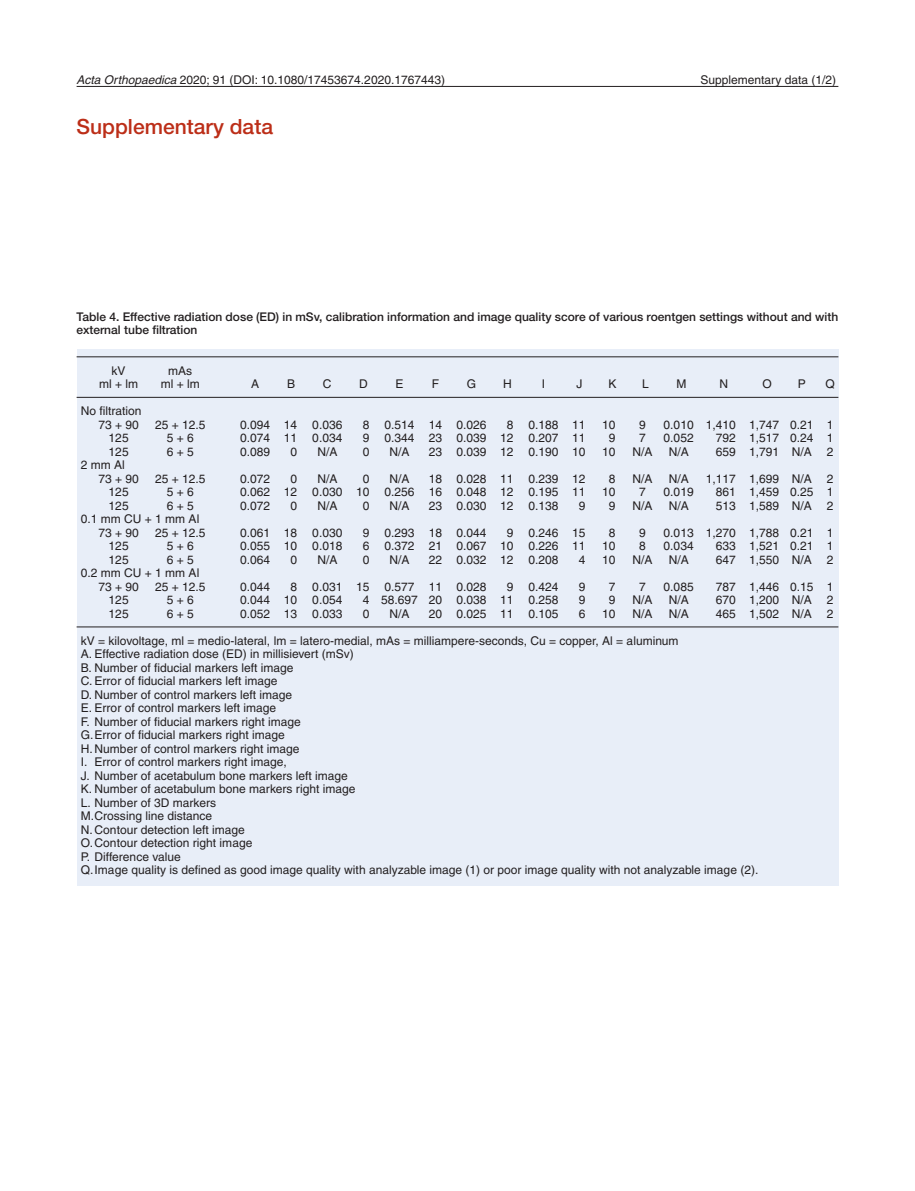
<style>
.page{position:relative;width:915px;height:1191px;background:#fff}
.page>*{position:absolute;margin:0;border:0;box-sizing:border-box;transform-origin:0 0}
.t1{font:500 21px "Helvetica Neue LTW1 G";color:#bc2e18}
.t2{font:12px/13.5px "Helvetica";color:#231f20}
.t3{font:500 12px/13.5px "Helvetica Neue LTW1 G";color:#231f20}
.s1{font-style:italic}
</style>
<div class="page">
<hr style="left:77px;top:86px;width:761px;height:1px;background:#231f20">
<div style="left:77px;top:349px;width:761px;height:536px;background:#e8eef8"></div>
<hr style="left:77px;top:356px;width:761px;height:1px;background:#231f20">
<hr style="left:77px;top:397px;width:761px;height:1px;background:#231f20">
<hr style="left:77px;top:626px;width:761px;height:1px;background:#231f20">
<p class="t2" style="left:77px;top:73px;width:370px"><span class="s1">Acta Orthopaedica</span> 2020; 91 (DOI: 10.1080/17453674.2020.1767443)</p>
<p class="t2" style="left:700px;top:73px;width:137px">Supplementary data (1/2)</p>
<h1 class="t1" style="left:77px;top:114px;width:198px">Supplementary data</h1>
<p class="t3" style="left:77px;top:310px;width:763px">Table 4. Effective radiation dose (ED) in mSv, calibration information and image quality score of various roentgen settings without and with external tube filtration</p>
<p class="t2" style="left:112px;top:364px;width:16px">kV</p>
<p class="t2" style="left:168px;top:364px;width:25px">mAs</p>
<p class="t2" style="left:99px;top:377px;width:40px">ml + lm</p>
<p class="t2" style="left:161px;top:377px;width:40px">ml + lm</p>
<p class="t2" style="left:251px;top:377px;width:10px">A</p>
<p class="t2" style="left:287px;top:377px;width:10px">B</p>
<p class="t2" style="left:323px;top:377px;width:10px">C</p>
<p class="t2" style="left:359px;top:377px;width:10px">D</p>
<p class="t2" style="left:395px;top:377px;width:10px">E</p>
<p class="t2" style="left:431px;top:377px;width:9px">F</p>
<p class="t2" style="left:466px;top:377px;width:11px">G</p>
<p class="t2" style="left:503px;top:377px;width:10px">H</p>
<p class="t2" style="left:541px;top:377px;width:5px">I</p>
<p class="t2" style="left:576px;top:377px;width:7px">J</p>
<p class="t2" style="left:608px;top:377px;width:10px">K</p>
<p class="t2" style="left:642px;top:377px;width:8px">L</p>
<p class="t2" style="left:676px;top:377px;width:11px">M</p>
<p class="t2" style="left:719px;top:377px;width:10px">N</p>
<p class="t2" style="left:762px;top:377px;width:11px">O</p>
<p class="t2" style="left:797px;top:377px;width:10px">P</p>
<p class="t2" style="left:825px;top:377px;width:11px">Q</p>
<p class="t2" style="left:81px;top:404px;width:62px;text-align:right">No filtration<br>73 + 90</p>
<p class="t2" style="left:155px;top:418px;width:52px">25 + 12.5</p>
<p class="t2" style="left:240px;top:418px;width:104px">0.094 14 0.036</p>
<p class="t2" style="left:362px;top:418px;width:125px">8 0.514 14 0.026</p>
<p class="t2" style="left:506px;top:418px;width:80px">8 0.188 11</p>
<p class="t2" style="left:602px;top:418px;width:15px">10</p>
<p class="t2" style="left:639px;top:418px;width:8px">9</p>
<p class="t2" style="left:663px;top:418px;width:171px">0.010 1,410 1,747 0.21 1</p>
<p class="t2" style="left:109px;top:431px;width:22px">125</p>
<p class="t2" style="left:167px;top:431px;width:29px">5 + 6</p>
<p class="t2" style="left:240px;top:431px;width:104px">0.074 11 0.034</p>
<p class="t2" style="left:362px;top:431px;width:224px">9 0.344 23 0.039 12 0.207 11</p>
<p class="t2" style="left:608px;top:431px;width:8px">9</p>
<p class="t2" style="left:639px;top:431px;width:8px">7</p>
<p class="t2" style="left:663px;top:431px;width:32px">0.052</p>
<p class="t2" style="left:715px;top:431px;width:119px">792 1,517 0.24 1</p>
<p class="t2" style="left:109px;top:445px;width:22px">125</p>
<p class="t2" style="left:167px;top:445px;width:29px">6 + 5</p>
<p class="t2" style="left:240px;top:445px;width:32px">0.089</p>
<p class="t2" style="left:290px;top:445px;width:8px">0</p>
<p class="t2" style="left:317px;top:445px;width:22px">N/A</p>
<p class="t2" style="left:362px;top:445px;width:8px">0</p>
<p class="t2" style="left:389px;top:445px;width:22px">N/A</p>
<p class="t2" style="left:428px;top:445px;width:158px">23 0.039 12 0.190 10</p>
<p class="t2" style="left:602px;top:445px;width:15px">10</p>
<p class="t2" style="left:632px;top:445px;width:22px">N/A</p>
<p class="t2" style="left:668px;top:445px;width:22px">N/A</p>
<p class="t2" style="left:715px;top:445px;width:98px">659 1,791 N/A</p>
<p class="t2" style="left:826px;top:445px;width:8px">2</p>
<p class="t2" style="left:98px;top:458px;width:42px;text-indent:-18px">2 mm Al<br>73 + 90</p>
<p class="t2" style="left:155px;top:472px;width:52px">25 + 12.5</p>
<p class="t2" style="left:240px;top:472px;width:32px">0.072</p>
<p class="t2" style="left:290px;top:472px;width:8px">0</p>
<p class="t2" style="left:317px;top:472px;width:22px">N/A</p>
<p class="t2" style="left:362px;top:472px;width:8px">0</p>
<p class="t2" style="left:389px;top:472px;width:22px">N/A</p>
<p class="t2" style="left:428px;top:472px;width:158px">18 0.028 11 0.239 12</p>
<p class="t2" style="left:608px;top:472px;width:8px">8</p>
<p class="t2" style="left:632px;top:472px;width:22px">N/A</p>
<p class="t2" style="left:668px;top:472px;width:22px">N/A</p>
<p class="t2" style="left:705px;top:472px;width:108px">1,117 1,699 N/A</p>
<p class="t2" style="left:826px;top:472px;width:8px">2</p>
<p class="t2" style="left:109px;top:485px;width:22px">125</p>
<p class="t2" style="left:167px;top:485px;width:29px">5 + 6</p>
<p class="t2" style="left:240px;top:485px;width:347px">0.062 12 0.030 10 0.256 16 0.048 12 0.195 11</p>
<p class="t2" style="left:602px;top:485px;width:15px">10</p>
<p class="t2" style="left:639px;top:485px;width:8px">7</p>
<p class="t2" style="left:663px;top:485px;width:32px">0.019</p>
<p class="t2" style="left:715px;top:485px;width:119px">861 1,459 0.25 1</p>
<p class="t2" style="left:109px;top:499px;width:22px">125</p>
<p class="t2" style="left:167px;top:499px;width:29px">6 + 5</p>
<p class="t2" style="left:240px;top:499px;width:32px">0.072</p>
<p class="t2" style="left:290px;top:499px;width:8px">0</p>
<p class="t2" style="left:317px;top:499px;width:22px">N/A</p>
<p class="t2" style="left:362px;top:499px;width:8px">0</p>
<p class="t2" style="left:389px;top:499px;width:22px">N/A</p>
<p class="t2" style="left:428px;top:499px;width:131px">23 0.030 12 0.138</p>
<p class="t2" style="left:578px;top:499px;width:8px">9</p>
<p class="t2" style="left:608px;top:499px;width:8px">9</p>
<p class="t2" style="left:632px;top:499px;width:22px">N/A</p>
<p class="t2" style="left:668px;top:499px;width:22px">N/A</p>
<p class="t2" style="left:715px;top:499px;width:98px">513 1,589 N/A</p>
<p class="t2" style="left:826px;top:499px;width:8px">2</p>
<p class="t2" style="left:98px;top:512px;width:102px;text-indent:-18px">0.1 mm CU + 1 mm Al<br>73 + 90</p>
<p class="t2" style="left:155px;top:526px;width:52px">25 + 12.5</p>
<p class="t2" style="left:240px;top:526px;width:104px">0.061 18 0.030</p>
<p class="t2" style="left:362px;top:526px;width:125px">9 0.293 18 0.044</p>
<p class="t2" style="left:506px;top:526px;width:80px">9 0.246 15</p>
<p class="t2" style="left:608px;top:526px;width:8px">8</p>
<p class="t2" style="left:639px;top:526px;width:8px">9</p>
<p class="t2" style="left:663px;top:526px;width:171px">0.013 1,270 1,788 0.21 1</p>
<p class="t2" style="left:109px;top:539px;width:22px">125</p>
<p class="t2" style="left:167px;top:539px;width:29px">5 + 6</p>
<p class="t2" style="left:240px;top:539px;width:104px">0.055 10 0.018</p>
<p class="t2" style="left:362px;top:539px;width:224px">6 0.372 21 0.067 10 0.226 11</p>
<p class="t2" style="left:602px;top:539px;width:15px">10</p>
<p class="t2" style="left:639px;top:539px;width:8px">8</p>
<p class="t2" style="left:663px;top:539px;width:32px">0.034</p>
<p class="t2" style="left:715px;top:539px;width:119px">633 1,521 0.21 1</p>
<p class="t2" style="left:109px;top:553px;width:22px">125</p>
<p class="t2" style="left:167px;top:553px;width:29px">6 + 5</p>
<p class="t2" style="left:240px;top:553px;width:32px">0.064</p>
<p class="t2" style="left:290px;top:553px;width:8px">0</p>
<p class="t2" style="left:317px;top:553px;width:22px">N/A</p>
<p class="t2" style="left:362px;top:553px;width:8px">0</p>
<p class="t2" style="left:389px;top:553px;width:22px">N/A</p>
<p class="t2" style="left:428px;top:553px;width:131px">22 0.032 12 0.208</p>
<p class="t2" style="left:578px;top:553px;width:8px">4</p>
<p class="t2" style="left:602px;top:553px;width:15px">10</p>
<p class="t2" style="left:632px;top:553px;width:22px">N/A</p>
<p class="t2" style="left:668px;top:553px;width:22px">N/A</p>
<p class="t2" style="left:715px;top:553px;width:98px">647 1,550 N/A</p>
<p class="t2" style="left:826px;top:553px;width:8px">2</p>
<p class="t2" style="left:98px;top:566px;width:102px;text-indent:-18px">0.2 mm CU + 1 mm Al<br>73 + 90</p>
<p class="t2" style="left:155px;top:580px;width:52px">25 + 12.5</p>
<p class="t2" style="left:240px;top:580px;width:32px">0.044</p>
<p class="t2" style="left:290px;top:580px;width:197px">8 0.031 15 0.577 11 0.028</p>
<p class="t2" style="left:506px;top:580px;width:53px">9 0.424</p>
<p class="t2" style="left:578px;top:580px;width:8px">9</p>
<p class="t2" style="left:608px;top:580px;width:8px">7</p>
<p class="t2" style="left:639px;top:580px;width:8px">7</p>
<p class="t2" style="left:663px;top:580px;width:32px">0.085</p>
<p class="t2" style="left:715px;top:580px;width:119px">787 1,446 0.15 1</p>
<p class="t2" style="left:109px;top:593px;width:22px">125</p>
<p class="t2" style="left:167px;top:593px;width:29px">5 + 6</p>
<p class="t2" style="left:240px;top:593px;width:104px">0.044 10 0.054</p>
<p class="t2" style="left:362px;top:593px;width:197px">4 58.697 20 0.038 11 0.258</p>
<p class="t2" style="left:578px;top:593px;width:8px">9</p>
<p class="t2" style="left:608px;top:593px;width:8px">9</p>
<p class="t2" style="left:632px;top:593px;width:22px">N/A</p>
<p class="t2" style="left:668px;top:593px;width:22px">N/A</p>
<p class="t2" style="left:715px;top:593px;width:98px">670 1,200 N/A</p>
<p class="t2" style="left:826px;top:593px;width:8px">2</p>
<p class="t2" style="left:109px;top:607px;width:22px">125</p>
<p class="t2" style="left:167px;top:607px;width:29px">6 + 5</p>
<p class="t2" style="left:240px;top:607px;width:104px">0.052 13 0.033</p>
<p class="t2" style="left:362px;top:607px;width:8px">0</p>
<p class="t2" style="left:389px;top:607px;width:22px">N/A</p>
<p class="t2" style="left:428px;top:607px;width:131px">20 0.025 11 0.105</p>
<p class="t2" style="left:578px;top:607px;width:8px">6</p>
<p class="t2" style="left:602px;top:607px;width:15px">10</p>
<p class="t2" style="left:632px;top:607px;width:22px">N/A</p>
<p class="t2" style="left:668px;top:607px;width:22px">N/A</p>
<p class="t2" style="left:715px;top:607px;width:98px">465 1,502 N/A</p>
<p class="t2" style="left:826px;top:607px;width:8px">2</p>
<p class="t2" style="left:81px;top:634px;width:678px">kV = kilovoltage, ml = medio-lateral, lm = latero-medial, mAs = milliampere-seconds, Cu = copper, Al = aluminum<br>A. Effective radiation dose (ED) in millisievert (mSv)<br>B. Number of fiducial markers left image<br>C. Error of fiducial markers left image<br>D. Number of control markers left image<br>E. Error of control markers left image<br>F. Number of fiducial markers right image<br>G.Error of fiducial markers right image<br>H. Number of control markers right image<br>I. Error of control markers right image,<br>J. Number of acetabulum bone markers left image<br>K. Number of acetabulum bone markers right image<br>L. Number of 3D markers<br>M.Crossing line distance<br>N. Contour detection left image<br>O.Contour detection right image<br>P. Difference value<br>Q.Image quality is defined as good image quality with analyzable image (1) or poor image quality with not analyzable image (2).</p>
</div>
